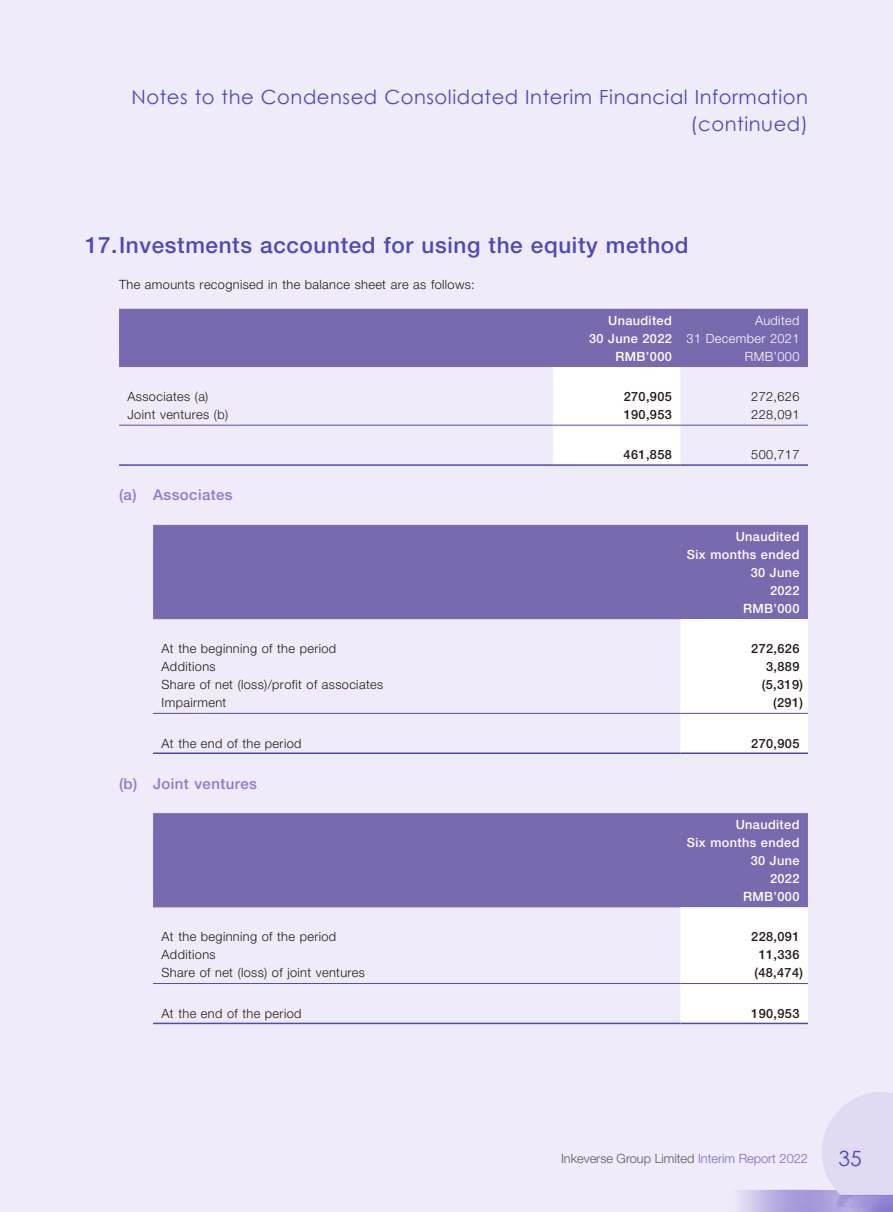
<style>
.page{position:relative;width:893px;height:1212px;background:#fff}
.page>*{position:absolute;margin:0;border:0;box-sizing:border-box;transform-origin:0 0}
.t1{font:500 22.5px "Helvetica Neue LT Std";letter-spacing:.03em;color:#4d49b9}
.t2{font:21px "Century Gothic";color:#4d49b9}
.t3{font:19.5px/27px "Century Gothic";letter-spacing:.03em;color:#4d49b9;text-align:right}
.t4{font:500 15px "Helvetica Neue LT Std";letter-spacing:.03em;color:#8a7ccf}
.t5{font:300 12.75px "Helvetica Neue LT Std";letter-spacing:.03em;color:#231916}
.t6{font:500 12.75px/18px "Helvetica Neue LT Std";letter-spacing:.03em;color:#fff;text-align:right}
.t7{font:500 12.75px "Helvetica Neue LT Std";letter-spacing:.03em;color:#231916}
.t8{font:300 12.75px "Helvetica Neue LT Std";color:#595857}
.t9{font:300 12.75px "Helvetica Neue LT Std";letter-spacing:.03em;color:#fff}
.s1{font-weight:500}
.s2{color:#776ac8}
</style>
<div class="page">
<svg style="left:119px;top:309px;width:689px;height:155px;background:#c4bcdc"></svg>
<hr style="left:119px;top:425px;width:434px;height:1px;background:#4d49b9">
<hr style="left:553px;top:425px;width:127px;height:1px;background:#4d49b9">
<hr style="left:680px;top:425px;width:128px;height:1px;background:#4d49b9">
<hr style="left:119px;top:464px;width:434px;height:2px;background:#4d49b9">
<hr style="left:553px;top:464px;width:127px;height:2px;background:#4d49b9">
<hr style="left:680px;top:464px;width:128px;height:2px;background:#4d49b9">
<div style="left:153px;top:525px;width:655px;height:94px;background:#786aae"></div>
<svg style="left:680px;top:619px;width:128px;height:133px"></svg>
<hr style="left:153px;top:713px;width:527px;height:1px;background:#4d49b9">
<hr style="left:680px;top:713px;width:128px;height:1px;background:#4d49b9">
<hr style="left:153px;top:752px;width:527px;height:2px;background:#4d49b9">
<hr style="left:680px;top:752px;width:128px;height:2px;background:#4d49b9">
<div style="left:153px;top:813px;width:655px;height:94px;background:#786aae"></div>
<svg style="left:680px;top:907px;width:128px;height:116px"></svg>
<hr style="left:153px;top:983px;width:527px;height:1px;background:#4d49b9">
<hr style="left:680px;top:983px;width:128px;height:1px;background:#4d49b9">
<hr style="left:153px;top:1023px;width:527px;height:1px;background:#4d49b9">
<hr style="left:680px;top:1023px;width:128px;height:1px;background:#4d49b9">
<h3 class="t3" style="left:131px;top:83px;width:678px">Notes to the Condensed Consolidated Interim Financial Information (continued)</h3>
<h1 class="t1" style="left:85px;top:231px;width:605px">17.Investments accounted for using the equity method</h1>
<p class="t5" style="left:119px;top:276px;width:357px">The amounts recognised in the balance sheet are as follows:</p>
<p class="t6" style="left:608px;top:311px;width:65px">Unaudited</p>
<p class="t9" style="left:755px;top:312px;width:46px">Audited</p>
<p class="t9" style="left:589px;top:330px;width:212px"><span class="s1">30 June 2022</span> 31 December 2021</p>
<p class="t6" style="left:616px;top:347px;width:58px">RMB’000</p>
<p class="t9" style="left:745px;top:348px;width:56px">RMB’000</p>
<p class="t5" style="left:128px;top:388px;width:82px">Associates (a)</p>
<p class="t7" style="left:624px;top:389px;width:50px">270,905</p>
<p class="t5" style="left:751px;top:388px;width:50px">272,626</p>
<p class="t5" style="left:128px;top:406px;width:102px">Joint ventures (b)</p>
<p class="t7" style="left:624px;top:407px;width:50px">190,953</p>
<p class="t5" style="left:751px;top:406px;width:50px">228,091</p>
<p class="t7" style="left:624px;top:447px;width:50px">461,858</p>
<p class="t5" style="left:751px;top:447px;width:50px">500,717</p>
<p class="t4" style="left:119px;top:486px;width:115px">(a) Associates</p>
<p class="t6" style="left:687px;top:527px;width:114px">Unaudited<br>Six months ended<br>30 June<br>2022<br>RMB’000</p>
<p class="t5" style="left:162px;top:641px;width:176px">At the beginning of the period</p>
<p class="t7" style="left:751px;top:641px;width:50px">272,626</p>
<p class="t5" style="left:162px;top:659px;width:56px">Additions</p>
<p class="t7" style="left:766px;top:659px;width:35px">3,889</p>
<p class="t5" style="left:162px;top:677px;width:223px">Share of net (loss)/profit of associates</p>
<p class="t7" style="left:762px;top:677px;width:43px">(5,319)</p>
<p class="t5" style="left:162px;top:695px;width:66px">Impairment</p>
<p class="t7" style="left:773px;top:695px;width:31px">(291)</p>
<p class="t5" style="left:162px;top:735px;width:141px">At the end of the period</p>
<p class="t7" style="left:751px;top:735px;width:50px">270,905</p>
<p class="t4" style="left:119px;top:774px;width:139px">(b) Joint ventures</p>
<p class="t6" style="left:687px;top:815px;width:114px">Unaudited<br>Six months ended<br>30 June<br>2022<br>RMB’000</p>
<p class="t5" style="left:162px;top:929px;width:176px">At the beginning of the period</p>
<p class="t7" style="left:751px;top:929px;width:50px">228,091</p>
<p class="t5" style="left:162px;top:947px;width:56px">Additions</p>
<p class="t7" style="left:759px;top:947px;width:42px">11,336</p>
<p class="t5" style="left:162px;top:965px;width:205px">Share of net (loss) of joint ventures</p>
<p class="t7" style="left:754px;top:965px;width:50px">(48,474)</p>
<p class="t5" style="left:162px;top:1005px;width:141px">At the end of the period</p>
<p class="t7" style="left:751px;top:1005px;width:50px">190,953</p>
<p class="t8" style="left:561px;top:1150px;width:248px">Inkeverse Group Limited <span class="s2">Interim Report 2022</span></p>
<h2 class="t2" style="left:838px;top:1144px;width:25px">35</h2>
</div>
